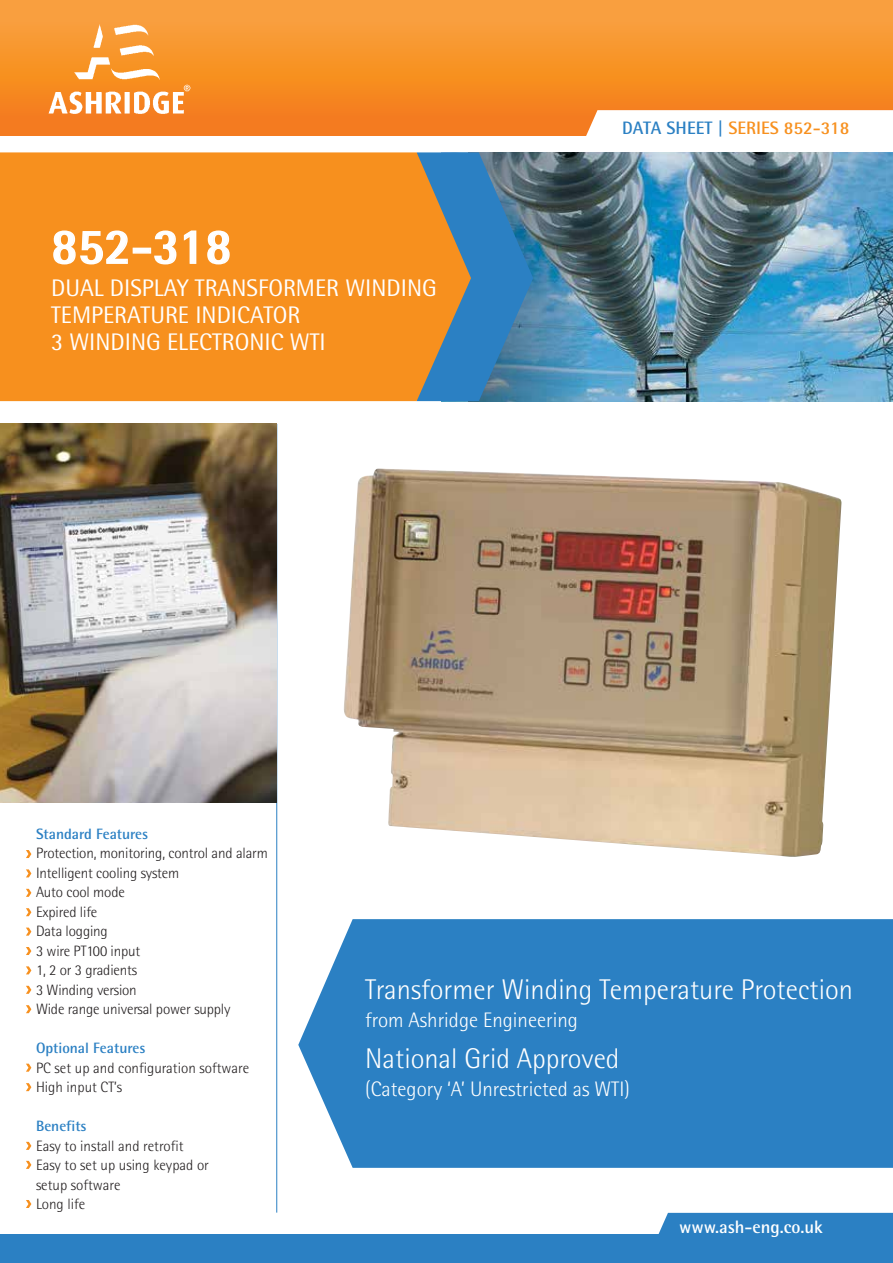
<style>
.page{position:relative;width:893px;height:1263px;background:#fff}
.page>*{position:absolute;margin:0;border:0;box-sizing:border-box;transform-origin:0 0}
.t1{font:700 49.5px "Rotis Semi Sans";color:#fff}
.t2{font:300 28.5px "Rotis Semi Sans";color:#fff}
.t3{font:24px/27px "Rotis Semi Sans";color:#fff}
.t4{font:300 21px "Rotis Semi Sans";color:#fff}
.t5{font:700 18px "Rotis Semi Sans";color:#f7901e}
.t6{font:700 18px "Rotis Semi Sans";color:#fff}
.t7{font:300 15px/19.5px "Rotis Semi Sans";letter-spacing:-.01em;color:#231f20}
.t8{font:700 15px "Rotis Semi Sans";color:#2b80c3}
.s1{color:#2b80c3}
</style>
<div class="page">
<div style="left:0;top:0;width:893px;height:135px;background:linear-gradient(to bottom,#faa63e,#f47a16)"></div>
<svg style="left:586px;top:110px;width:307px;height:26px"></svg>
<div style="left:298px;top:919px;width:595px;height:249px;background:#2b80c3"></div>
<img style="left:344px;top:468px;width:498px;height:389px">
<img style="left:533px;top:152px;width:360px;height:249px">
<div style="left:0;top:1235px;width:893px;height:28px;background:#2b80c3"></div>
<svg style="left:471px;top:152px;width:62px;height:249px;background:#3c7dae"></svg>
<div style="left:0;top:152px;width:471px;height:249px;background:#f7901e"></div>
<div style="left:657px;top:1213px;width:236px;height:22px;background:#2b80c3"></div>
<img style="left:46px;top:20px;width:148px;height:98px">
<hr style="left:276px;top:424px;width:1px;height:788px;background:#2b80c3">
<svg style="left:53px;top:230px;width:76px;height:35px;background:#f8ad59"></svg>
<div style="left:133px;top:248px;width:18px;height:6px;border:2px solid #fff"></div>
<svg style="left:153px;top:230px;width:24px;height:35px"></svg>
<svg style="left:183px;top:230px;width:14px;height:35px"></svg>
<svg style="left:207px;top:230px;width:23px;height:35px"></svg>
<svg style="left:26px;top:850px;width:5px;height:8px"></svg>
<svg style="left:26px;top:869px;width:5px;height:8px"></svg>
<svg style="left:26px;top:889px;width:5px;height:8px"></svg>
<svg style="left:26px;top:908px;width:5px;height:8px"></svg>
<svg style="left:26px;top:947px;width:5px;height:8px"></svg>
<svg style="left:26px;top:927px;width:5px;height:9px"></svg>
<svg style="left:26px;top:966px;width:5px;height:8px"></svg>
<svg style="left:26px;top:986px;width:5px;height:8px"></svg>
<svg style="left:26px;top:1005px;width:5px;height:8px"></svg>
<svg style="left:26px;top:1064px;width:5px;height:8px"></svg>
<svg style="left:26px;top:1083px;width:5px;height:8px"></svg>
<svg style="left:26px;top:1142px;width:5px;height:8px"></svg>
<svg style="left:26px;top:1161px;width:5px;height:8px"></svg>
<svg style="left:26px;top:1200px;width:5px;height:8px"></svg>
<img style="left:0;top:424px;width:277px;height:378px">
<h1 class="t1" style="left:51px;top:216px;width:182px">852-318</h1>
<h3 class="t3" style="left:51px;top:274px;width:387px">DUAL DISPLAY TRANSFORMER WINDING<br>TEMPERATURE INDICATOR<br>3 WINDING ELECTRONIC WTI</h3>
<p class="t5" style="left:622px;top:117px;width:229px"><span class="s1">DATA SHEET |</span> SERIES 852-318</p>
<p class="t8" style="left:36px;top:824px;width:114px">Standard Features</p>
<p class="t7" style="left:36px;top:843px;width:233px">Protection, monitoring, control and alarm<br>Intelligent cooling system<br>Auto cool mode<br>Expired life<br>Data logging<br>3 wire PT100 input<br>1, 2 or 3 gradients<br>3 Winding version<br>Wide range universal power supply</p>
<p class="t8" style="left:36px;top:1039px;width:111px">Optional Features</p>
<p class="t7" style="left:36px;top:1058px;width:215px">PC set up and configuration software<br>High input CT’s</p>
<p class="t8" style="left:36px;top:1117px;width:52px">Benefits</p>
<p class="t7" style="left:36px;top:1136px;width:175px">Easy to install and retrofit<br>Easy to set up using keypad or setup software<br>Long life</p>
<h2 class="t2" style="left:365px;top:972px;width:489px">Transformer Winding Temperature Protection</h2>
<h3 class="t4" style="left:365px;top:1008px;width:214px">from Ashridge Engineering</h3>
<h2 class="t2" style="left:365px;top:1041px;width:256px">National Grid Approved</h2>
<h3 class="t4" style="left:365px;top:1077px;width:266px">(Category ‘A’ Unrestricted as WTI)</h3>
<p class="t6" style="left:679px;top:1216px;width:145px">www.ash-eng.co.uk</p>
</div>
